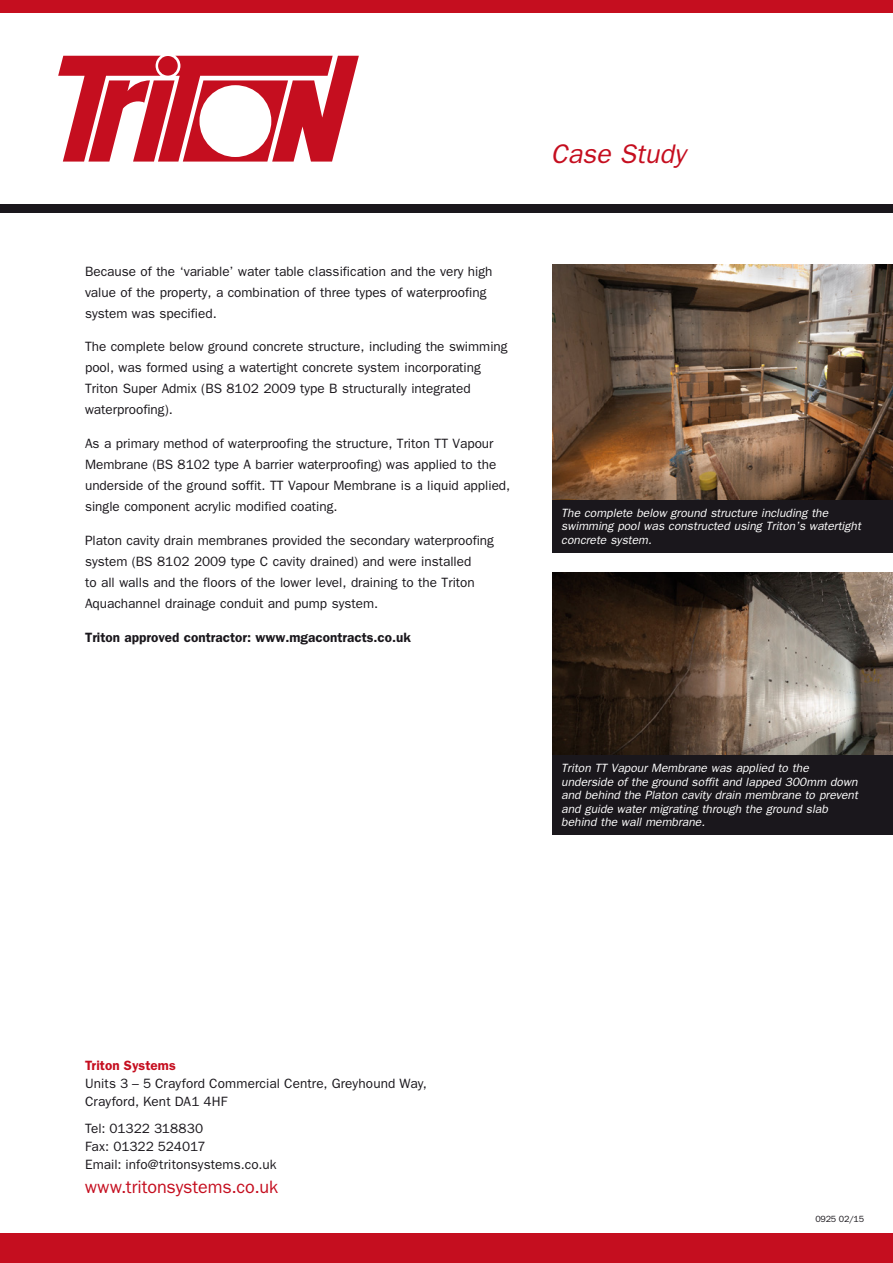
<style>
.page{position:relative;width:893px;height:1263px;background:#fff}
.page>*{position:absolute;margin:0;border:0;box-sizing:border-box;transform-origin:0 0}
.t1{font:italic 27px "Franklin Gothic";color:#c50e1f}
.t2{font:18px "Franklin Gothic";letter-spacing:-.005em;color:#c50e1f}
.Body_Copy{font:13.5px/21px "Franklin Gothic";color:#1a171c}
.Body_Copy-2{font:600 13.5px "Franklin Gothic";color:#1a171c}
.t3{font:600 13.5px "Franklin Gothic";letter-spacing:.005em;color:#c50e1f}
.Body_Copy-3{font:italic 12px/13.5px "Franklin Gothic";color:#fff}
.t4{font:9px "Franklin Gothic";letter-spacing:-.025em;color:#1a171c}
</style>
<div class="page">
<div style="left:0;top:0;width:893px;height:13px;background:#c50e1f"></div>
<svg style="left:58px;top:56px;width:301px;height:106px"></svg>
<div style="left:158px;top:56px;width:20px;height:20px;background:#c50e1f;border-radius:50%"></div>
<div style="left:0;top:1233px;width:893px;height:30px;background:#c50e1f"></div>
<img style="left:553px;top:265px;width:340px;height:235px">
<img style="left:553px;top:572px;width:340px;height:183px">
<div style="left:553px;top:500px;width:340px;height:52px;background:#1a171c"></div>
<div style="left:553px;top:755px;width:340px;height:80px;background:#1a171c"></div>
<div style="left:0;top:204px;width:893px;height:9px;background:#1a171c"></div>
<p class="Body_Copy" style="left:85px;top:260px;width:409px">Because of the ‘variable’ water table classification and the very high value of the property, a combination of three types of waterproofing system was specified.</p>
<p class="Body_Copy" style="left:85px;top:336px;width:424px">The complete below ground concrete structure, including the swimming pool, was formed using a watertight concrete system incorporating Triton Super Admix (BS 8102 2009 type B structurally integrated waterproofing).</p>
<p class="Body_Copy" style="left:85px;top:433px;width:427px">As a primary method of waterproofing the structure, Triton TT Vapour Membrane (BS 8102 type A barrier waterproofing) was applied to the underside of the ground soffit. TT Vapour Membrane is a liquid applied, single component acrylic modified coating.</p>
<p class="Body_Copy" style="left:85px;top:529px;width:410px">Platon cavity drain membranes provided the secondary waterproofing system (BS 8102 2009 type C cavity drained) and were installed<br>to all walls and the floors of the lower level, draining to the Triton Aquachannel drainage conduit and pump system.</p>
<p class="Body_Copy-2" style="left:85px;top:629px;width:328px">Triton approved contractor: www.mgacontracts.co.uk</p>
<p class="t1" style="left:551px;top:139px;width:136px">Case Study</p>
<p class="Body_Copy-3" style="left:561px;top:506px;width:301px">The complete below ground structure including the swimming pool was constructed using Triton’s watertight concrete system.</p>
<p class="Body_Copy-3" style="left:561px;top:761px;width:298px">Triton TT Vapour Membrane was applied to the underside of the ground soffit and lapped 300mm down and behind the Platon cavity drain membrane to prevent and guide water migrating through the ground slab behind the wall membrane.</p>
<p class="t3" style="left:85px;top:1057px;width:92px">Triton Systems</p>
<p class="Body_Copy" style="left:85px;top:1074px;width:343px;line-height:18px">Units 3 – 5 Crayford Commercial Centre, Greyhound Way,<br>Crayford, Kent DA1 4HF</p>
<p class="Body_Copy" style="left:85px;top:1117px;width:120px">Tel: 01322 318830</p>
<p class="Body_Copy" style="left:85px;top:1135px;width:122px">Fax: 01322 524017</p>
<p class="Body_Copy" style="left:85px;top:1153px;width:193px">Email: info@tritonsystems.co.uk</p>
<p class="t2" style="left:85px;top:1177px;width:194px">www.tritonsystems.co.uk</p>
<p class="t4" style="left:815px;top:1213px;width:50px">0925 02/15</p>
</div>
